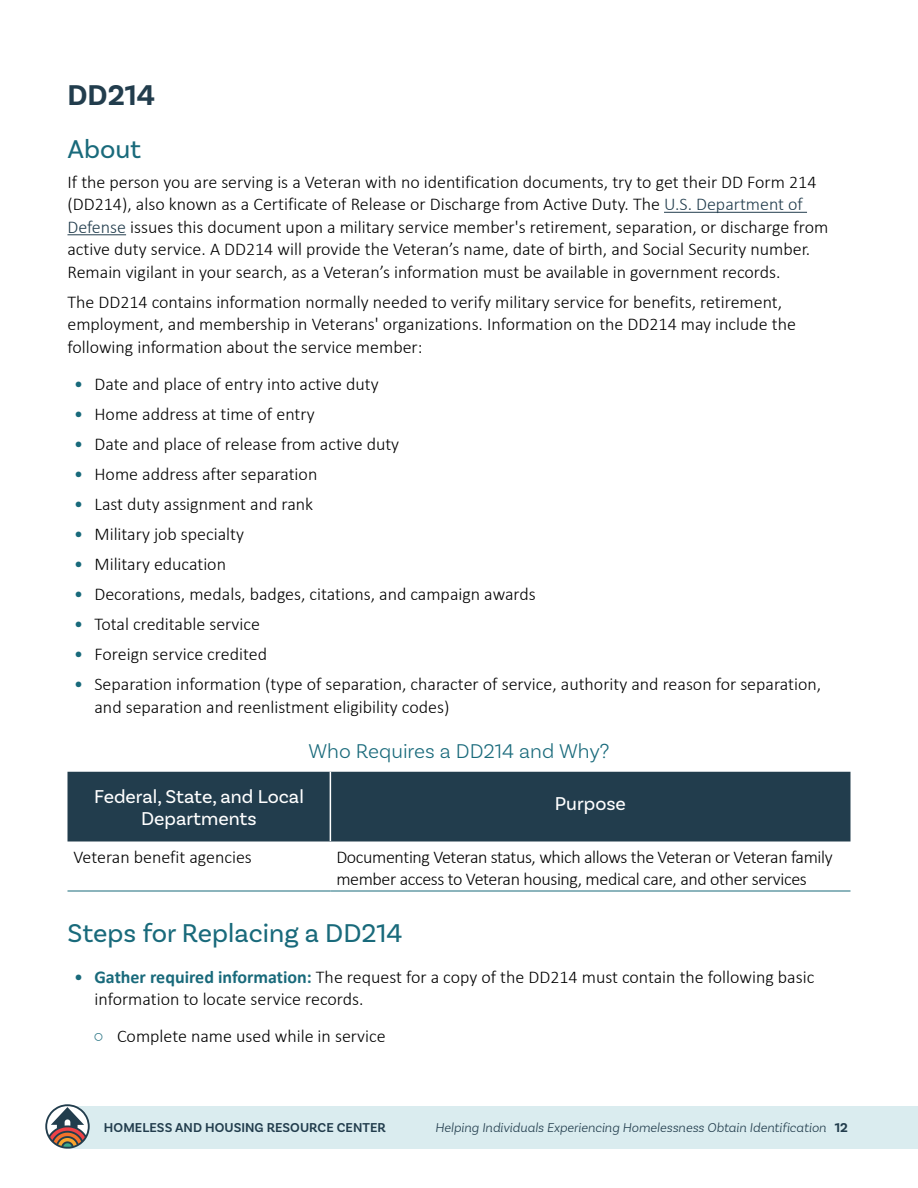
<style>
.page{position:relative;width:918px;height:1188px;background:#fff}
.page>*{position:absolute;margin:0;border:0;box-sizing:border-box;transform-origin:0 0}
.t1{font:700 30px "Basic Sans";color:#223d4d}
.t2{font:27px "Basic Sans";color:#196a7b}
.t3{font:300 21px "Basic Sans";color:#196a7b}
.t4{font:19.5px/22.5px "Basic Sans";color:#fff;text-align:center}
.t5{font:300 18px/22.5px "Calibri";color:#000}
.t6{font:300 18px/22.5px "Calibri";letter-spacing:-.02em;color:#000}
.t7{font:18px "Calibri";color:#196a7b}
.t8{font:italic 300 13.5px "Basic Sans";color:#223d4d}
.t9{font:600 13.5px "Basic Sans";letter-spacing:.005em;color:#223d4d}
.s1{color:#223d4d}
.s2{font-weight:400;color:#196a7b}
.s3{font-weight:700;color:#196a7b}
.s4{font-family:"Arial";font-weight:400;color:#196a7b}
.s5{font-weight:700;font-style:normal}
</style>
<div class="page">
<div style="left:66px;top:1106px;width:852px;height:43px;background:#daecef"></div>
<svg style="left:45px;top:1104px;width:45px;height:45px"></svg>
<hr style="left:664px;top:212px;width:143px;height:1px;background:#223d4d">
<hr style="left:68px;top:234px;width:58px;height:1px;background:#223d4d">
<div style="left:68px;top:772px;width:782px;height:70px;background:#223d4d"></div>
<hr style="left:330px;top:772px;width:1px;height:69px;background:#fff">
<hr style="left:68px;top:891px;width:262px;height:1px;background:#196a7b">
<hr style="left:330px;top:891px;width:520px;height:1px;background:#196a7b">
<h2 class="t1" style="left:68px;top:77px;width:89px">DD214</h2>
<h3 class="t2" style="left:68px;top:132px;width:75px">About</h3>
<p class="t5" style="left:68px;top:170px;width:762px">If the person you are serving is a Veteran with no identification documents, try to get their DD Form 214 (DD214), also known as a Certificate of Release or Discharge from Active Duty. The <span class="s1">U.S. Department of Defense</span> issues this document upon a military service member's retirement, separation, or discharge from active duty service. A DD214 will provide the Veteran’s name, date of birth, and Social Security number.<br>Remain vigilant in your search, as a Veteran’s information must be available in government records.</p>
<p class="t5" style="left:68px;top:290px;width:730px">The DD214 contains information normally needed to verify military service for benefits, retirement, employment, and membership in Veterans' organizations. Information on the DD214 may include the following information about the service member:</p>
<p class="t5" style="left:74px;top:373px;width:306px"><span class="s2">•</span> Date and place of entry into active duty</p>
<p class="t5" style="left:74px;top:403px;width:242px"><span class="s2">•</span> Home address at time of entry</p>
<p class="t5" style="left:74px;top:433px;width:326px"><span class="s2">•</span> Date and place of release from active duty</p>
<p class="t5" style="left:74px;top:463px;width:245px"><span class="s2">•</span> Home address after separation</p>
<p class="t5" style="left:74px;top:493px;width:240px"><span class="s2">•</span> Last duty assignment and rank</p>
<p class="t5" style="left:74px;top:523px;width:171px"><span class="s2">•</span> Military job specialty</p>
<p class="t5" style="left:74px;top:553px;width:153px"><span class="s2">•</span> Military education</p>
<p class="t5" style="left:74px;top:583px;width:463px"><span class="s2">•</span> Decorations, medals, badges, citations, and campaign awards</p>
<p class="t5" style="left:74px;top:613px;width:187px"><span class="s2">•</span> Total creditable service</p>
<p class="t5" style="left:74px;top:643px;width:194px"><span class="s2">•</span> Foreign service credited</p>
<p class="t5" style="left:94px;top:673px;width:728px;text-indent:-20px"><span class="s2">•</span> Separation information (type of separation, character of service, authority and reason for separation, and separation and reenlistment eligibility codes)</p>
<h4 class="t3" style="left:308px;top:739px;width:303px">Who Requires a DD214 and Why?</h4>
<p class="t4" style="left:94px;top:785px;width:211px">Federal, State, and Local<br>Departments</p>
<p class="t4" style="left:555px;top:792px;width:73px">Purpose</p>
<p class="t5" style="left:74px;top:845px;width:180px">Veteran benefit agencies</p>
<p class="t6" style="left:336px;top:845px;width:498px">Documenting Veteran status, which allows the Veteran or Veteran family member access to Veteran housing, medical care, and other services</p>
<h3 class="t2" style="left:68px;top:917px;width:337px">Steps for Replacing a DD214</h3>
<p class="t7" style="left:74px;top:964px;width:10px">•</p>
<p class="t5" style="left:94px;top:965px;width:721px"><span class="s3">Gather required information:</span> The request for a copy of the DD214 must contain the following basic information to locate service records.</p>
<p class="t5" style="left:93px;top:1025px;width:294px"><span class="s4">○</span> Complete name used while in service</p>
<p class="t9" style="left:104px;top:1119px;width:283px">HOMELESS AND HOUSING RESOURCE CENTER</p>
<p class="t8" style="left:435px;top:1119px;width:414px">Helping Individuals Experiencing Homelessness Obtain Identification <span class="s5">12</span></p>
</div>
